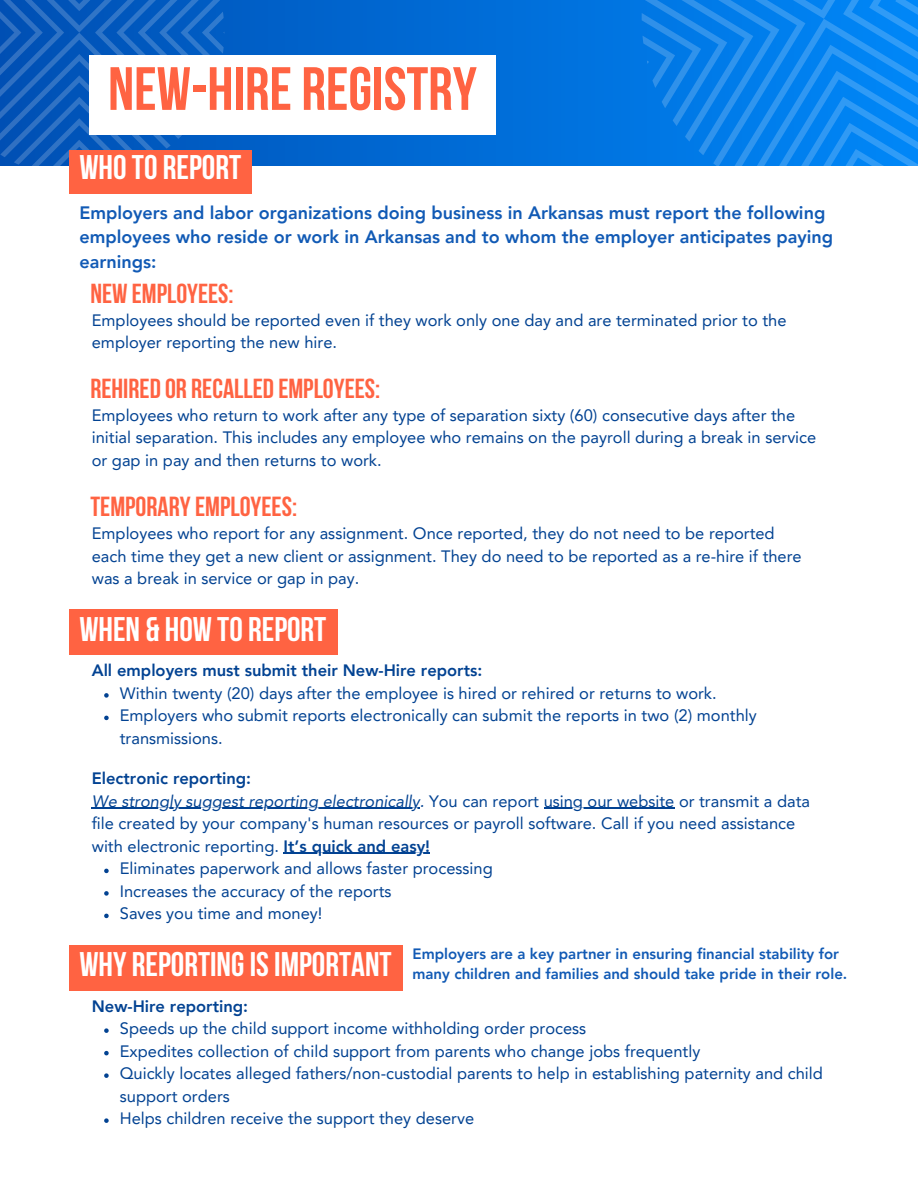
<style>
.page{position:relative;width:918px;height:1188px;background:#fff}
.page>*{position:absolute;margin:0;border:0;box-sizing:border-box;transform-origin:0 0}
.t1{font:700 61.05px "Bebas Neue";color:#ff6342}
.t2{font:700 34.05px "Bebas Neue";color:#fff}
.t3{font:700 27.45px "Bebas Neue";color:#ff6342}
.t4{font:800 18px/24.8px "Avenir LT Pro";color:#115ab5}
.t5{font:16.5px/22.5px "Avenir LT Pro";color:#024292}
.t6{font:800 16.5px "Avenir LT Pro";color:#024292}
.t7{font:800 15px/20.2px "Avenir LT Pro";color:#115ab5}
.s1{font-style:italic}
.s2{font-weight:800}
</style>
<div class="page">
<svg style="left:224px;top:0;width:416px;height:165px;background:#016cd6"></svg>
<svg style="left:0;top:0;width:224px;height:166px;background:#105fbe"></svg>
<div style="left:90px;top:56px;width:406px;height:79px;background:#fff"></div>
<div style="left:69px;top:150px;width:183px;height:43px;background:#ff6342"></div>
<svg style="left:104px;top:693px;width:5px;height:5px"></svg>
<svg style="left:104px;top:716px;width:5px;height:4px"></svg>
<svg style="left:104px;top:869px;width:5px;height:4px"></svg>
<svg style="left:104px;top:891px;width:5px;height:5px"></svg>
<svg style="left:104px;top:914px;width:5px;height:4px"></svg>
<hr style="left:92px;top:808px;width:328px;height:1px;background:#024292">
<hr style="left:544px;top:808px;width:130px;height:1px;background:#024292">
<hr style="left:284px;top:853px;width:146px;height:1px;background:#024292">
<div style="left:69px;top:610px;width:268px;height:45px;background:#ff6342"></div>
<div style="left:69px;top:945px;width:334px;height:45px;background:#ff6342"></div>
<svg style="left:104px;top:1028px;width:5px;height:5px"></svg>
<svg style="left:104px;top:1051px;width:5px;height:4px"></svg>
<svg style="left:104px;top:1073px;width:5px;height:5px"></svg>
<svg style="left:104px;top:1118px;width:5px;height:5px"></svg>
<svg style="left:640px;top:0;width:278px;height:166px;background:#0e85ee"></svg>
<p class="t1" style="left:108px;top:64px;width:370px">NEW-HIRE REGISTRY</p>
<p class="t2" style="left:79px;top:154px;width:163px">WHOTO REPORT</p>
<p class="t4" style="left:79px;top:202px;width:755px">Employers and labor organizations doing business in Arkansas must report the following employees who reside or work in Arkansas and to whom the employer anticipates paying earnings:</p>
<p class="t3" style="left:90px;top:282px;width:145px">NEW EMPLOYEES:</p>
<p class="t5" style="left:92px;top:310px;width:696px">Employees should be reported even if they work only one day and are terminated prior to the employer reporting the new hire.</p>
<p class="t3" style="left:90px;top:377px;width:291px">REHIRED OR RECALLED EMPLOYEES:</p>
<p class="t5" style="left:92px;top:405px;width:726px">Employees who return to work after any type of separation sixty (60) consecutive days after the initial separation. This includes any employee who remains on the payroll during a break in service or gap in pay and then returns to work.</p>
<p class="t3" style="left:90px;top:496px;width:208px">TEMPORARYEMPLOYEES:</p>
<p class="t5" style="left:92px;top:524px;width:712px">Employees who report for any assignment. Once reported, they do not need to be reported each time they get a new client or assignment. They do need to be reported as a re-hire if there was a break in service or gap in pay.</p>
<p class="t2" style="left:79px;top:615px;width:249px">WHEN &amp; HOW TO REPORT</p>
<p class="t6" style="left:92px;top:664px;width:392px">All employers must submit their New-Hire reports:</p>
<p class="t5" style="left:120px;top:683px;width:598px">Within twenty (20) days after the employee is hired or rehired or returns to work.</p>
<p class="t5" style="left:120px;top:706px;width:638px">Employers who submit reports electronically can submit the reports in two (2) monthly transmissions.</p>
<p class="t6" style="left:92px;top:772px;width:161px">Electronic reporting:</p>
<p class="t5" style="left:92px;top:791px;width:720px"><span class="s1">We strongly suggest reporting electronically.</span> You can report using our website or transmit a data file created by your company's human resources or payroll software. Call if you need assistance with electronic reporting. <span class="s2">It’s quick and easy!</span></p>
<p class="t5" style="left:120px;top:859px;width:374px">Eliminates paperwork and allows faster processing</p>
<p class="t5" style="left:120px;top:881px;width:273px">Increases the accuracy of the reports</p>
<p class="t5" style="left:120px;top:904px;width:204px">Saves you time and money!</p>
<p class="t2" style="left:79px;top:951px;width:314px">WHY REPORTINGISIMPORTANT</p>
<p class="t6" style="left:92px;top:999px;width:158px">New-Hire reporting:</p>
<p class="t7" style="left:413px;top:945px;width:436px">Employers are a key partner in ensuring financial stability for many children and families and should take pride in their role.</p>
<p class="t5" style="left:120px;top:1019px;width:468px">Speeds up the child support income withholding order process</p>
<p class="t5" style="left:120px;top:1041px;width:582px">Expedites collection of child support from parents who change jobs frequently</p>
<p class="t5" style="left:120px;top:1064px;width:705px">Quickly locates alleged fathers/non-custodial parents to help in establishing paternity and child support orders</p>
<p class="t5" style="left:120px;top:1109px;width:356px">Helps children receive the support they deserve</p>
</div>
